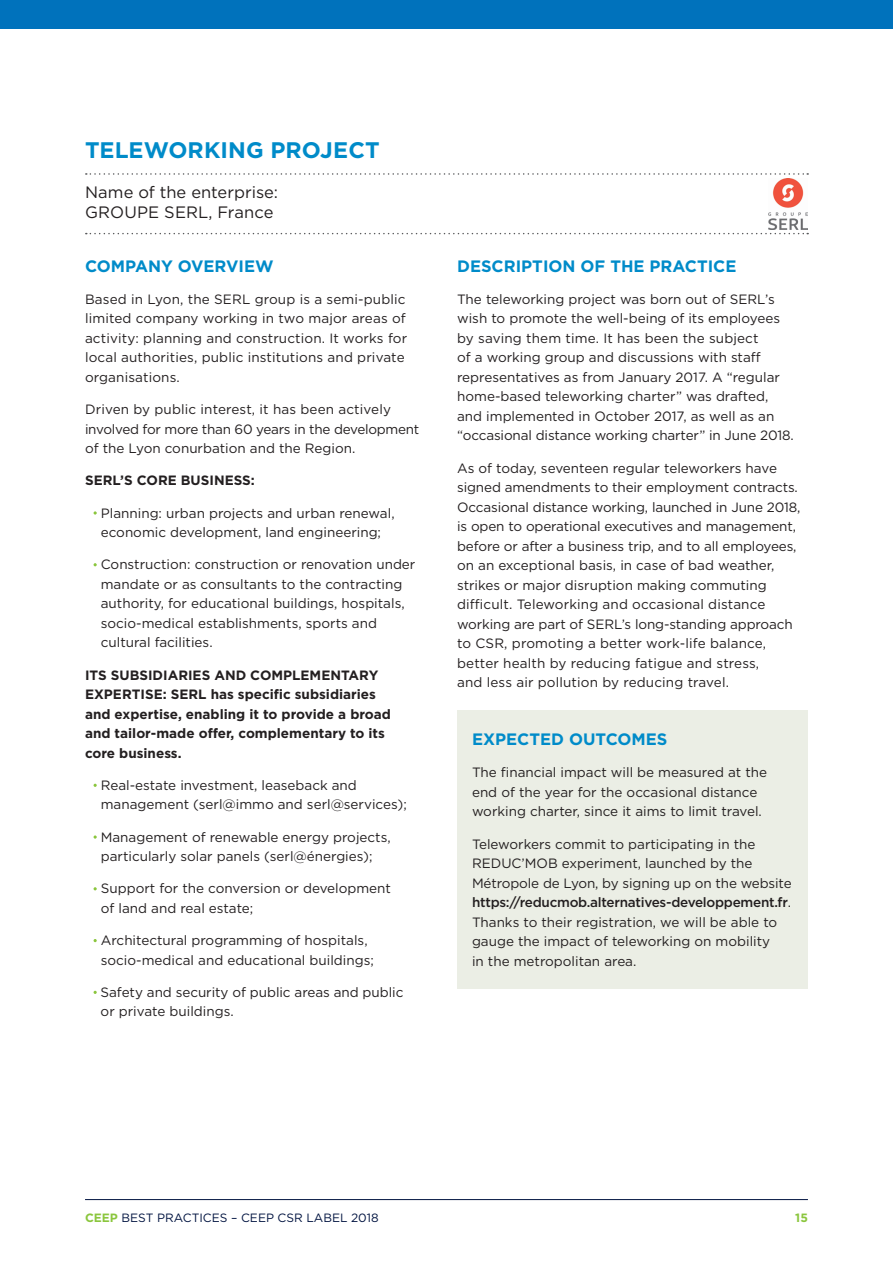
<style>
.page{position:relative;width:893px;height:1263px;background:#fff}
.page>*{position:absolute;margin:0;border:0;box-sizing:border-box;transform-origin:0 0}
.t1{font:700 22.5px "Gotham";letter-spacing:.005em;color:#008bc9}
._05_Subtitle_BLUE{font:700 16.5px "Gotham";color:#008bc9}
.t2{font:16.5px "Gotham";color:#231f20}
._06_Text{font:13.5px/19.5px "Gotham";color:#231f20}
._06_Text-2{font:700 13.5px/19.5px "Gotham";color:#231f20}
.t3{font:12px "Gotham";color:#001340}
.t4{font:700 12px "Gotham";color:#8bc63e}
.s1{font-weight:500}
.s2{font-weight:700;color:#8bc63e}
</style>
<div class="page">
<div style="left:0;top:0;width:893px;height:29px;background:#0072bc"></div>
<div style="left:457px;top:710px;width:351px;height:279px;background:#ebeee5"></div>
<hr style="left:85px;top:1199px;width:723px;height:1px;background:#001340">
<svg style="left:86px;top:173px;width:722px;height:2px"></svg>
<svg style="left:86px;top:233px;width:722px;height:1px"></svg>
<img style="left:769px;top:178px;width:39px;height:51px">
<p class="t1" style="left:85px;top:135px;width:296px">TELEWORKING PROJECT</p>
<p class="t2" style="left:85px;top:181px;width:194px">Name of the enterprise:</p>
<p class="t2" style="left:85px;top:202px;width:190px">GROUPE SERL, France</p>
<p class="_05_Subtitle_BLUE" style="left:85px;top:255px;width:190px">COMPANY OVERVIEW</p>
<p class="_06_Text" style="left:85px;top:289px;width:324px">Based in Lyon, the SERL group is a semi-public limited company working in two major areas of activity: planning and construction. It works for local authorities, public institutions and private organisations.</p>
<p class="_06_Text" style="left:85px;top:399px;width:336px">Driven by public interest, it has been actively involved for more than 60 years in the development of the Lyon conurbation and the Region.</p>
<p class="_06_Text-2" style="left:85px;top:471px;width:171px">SERL’S CORE BUSINESS:</p>
<p class="_06_Text" style="left:101px;top:503px;width:295px">Planning: urban projects and urban renewal, economic development, land engineering;</p>
<p class="_06_Text" style="left:101px;top:554px;width:316px">Construction: construction or renovation under mandate or as consultants to the contracting authority, for educational buildings, hospitals, socio-medical establishments, sports and cultural facilities.</p>
<p class="_06_Text-2" style="left:85px;top:665px;width:307px">ITS SUBSIDIARIES AND COMPLEMENTARY EXPERTISE: SERL has specific subsidiaries and expertise, enabling it to provide a broad and tailor-made offer, complementary to its core business.</p>
<p class="_06_Text" style="left:101px;top:775px;width:308px">Real-estate investment, leaseback and management (serl@immo and serl@services);</p>
<p class="_06_Text" style="left:101px;top:827px;width:291px">Management of renewable energy projects, particularly solar panels (serl@énergies);</p>
<p class="_06_Text" style="left:101px;top:878px;width:292px">Support for the conversion or development of land and real estate;</p>
<p class="_06_Text" style="left:101px;top:930px;width:275px">Architectural programming of hospitals, socio-medical and educational buildings;</p>
<p class="_06_Text" style="left:101px;top:982px;width:304px">Safety and security of public areas and public or private buildings.</p>
<p class="_05_Subtitle_BLUE" style="left:457px;top:255px;width:281px">DESCRIPTION OF THE PRACTICE</p>
<p class="_06_Text" style="left:457px;top:289px;width:338px">The teleworking project was born out of SERL’s wish to promote the well-being of its employees by saving them time. It has been the subject<br>of a working group and discussions with staff representatives as from January 2017. A “regular home-based teleworking charter” was drafted, and implemented in October 2017, as well as an “occasional distance working charter” in June 2018.</p>
<p class="_06_Text" style="left:457px;top:458px;width:345px">As of today, seventeen regular teleworkers have signed amendments to their employment contracts.<br>Occasional distance working, launched in June 2018, is open to operational executives and management, before or after a business trip, and to all employees, on an exceptional basis, in case of bad weather, strikes or major disruption making commuting difficult. Teleworking and occasional distance working are part of SERL’s long-standing approach to CSR, promoting a better work-life balance, better health by reducing fatigue and stress,<br>and less air pollution by reducing travel.</p>
<p class="_05_Subtitle_BLUE" style="left:472px;top:728px;width:197px">EXPECTED OUTCOMES</p>
<p class="_06_Text" style="left:472px;top:763px;width:297px">The financial impact will be measured at the end of the year for the occasional distance working charter, since it aims to limit travel.</p>
<p class="_06_Text" style="left:472px;top:834px;width:321px">Teleworkers commit to participating in the REDUC’MOB experiment, launched by the Métropole de Lyon, by signing up on the website <span class="s1">https://reducmob.alternatives-developpement.fr</span>.<br>Thanks to their registration, we will be able to gauge the impact of teleworking on mobility<br>in the metropolitan area.</p>
<p class="t3" style="left:85px;top:1209px;width:295px"><span class="s2">CEEP</span> BEST PRACTICES – CEEP CSR LABEL 2018</p>
<p class="t4" style="left:795px;top:1209px;width:14px">15</p>
</div>
